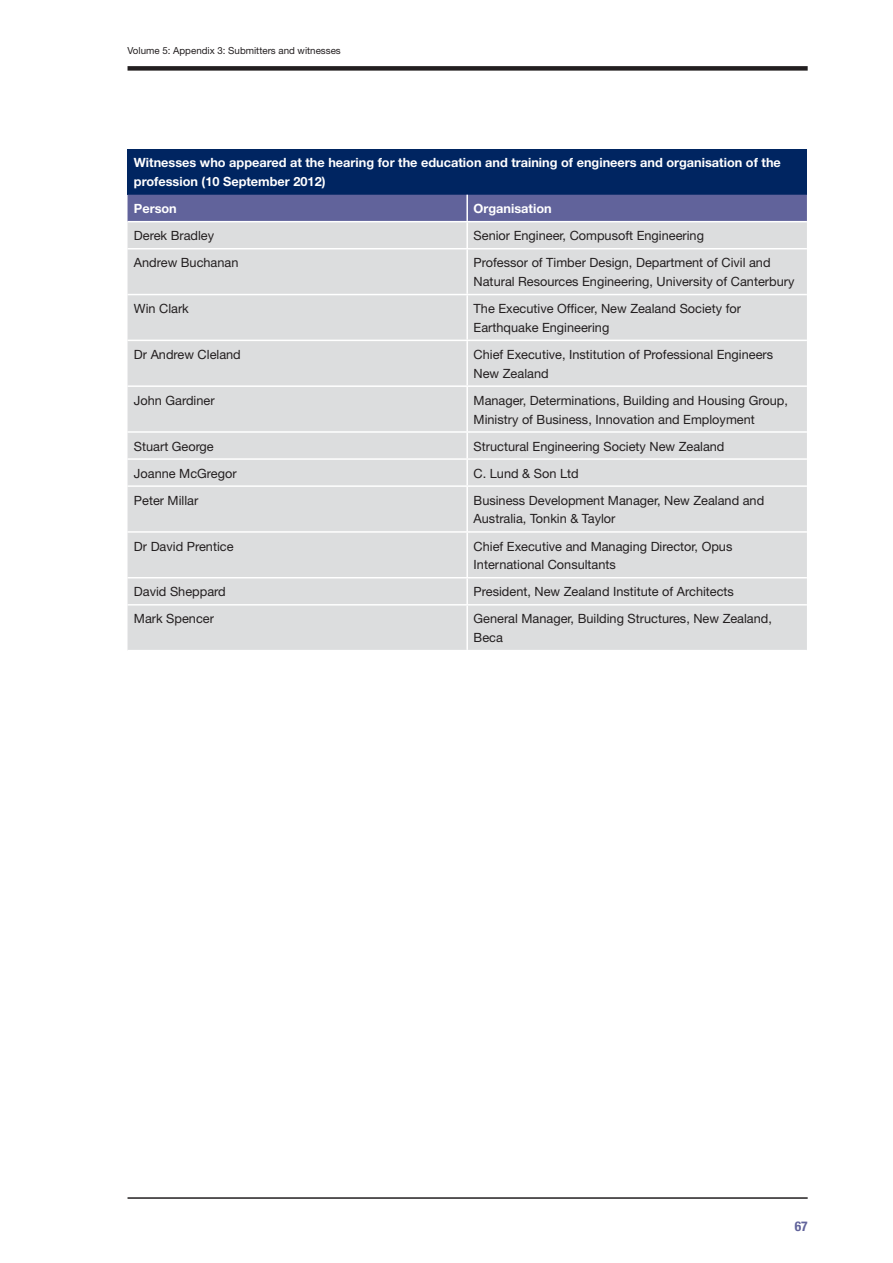
<style>
.page{position:relative;width:893px;height:1263px;background:#fff}
.page>*{position:absolute;margin:0;border:0;box-sizing:border-box;transform-origin:0 0}
.t1{font:700 condensed 13.5px "Helvetica Neue";color:#61639b}
.t2{font:12.75px/18.8px "Helvetica Neue";color:#231f20}
.t3{font:700 12.75px/18.8px "Helvetica Neue";color:#fff}
.t4{font:9.75px "Helvetica Neue";color:#231f20}
</style>
<div class="page">
<div style="left:128px;top:66px;width:680px;height:5px;background:#231f20"></div>
<hr style="left:128px;top:1197px;width:680px;height:2px;background:#231f20">
<div style="left:128px;top:149px;width:679px;height:46px;background:#002561"></div>
<div style="left:128px;top:195px;width:679px;height:26px;background:#61639b"></div>
<div style="left:128px;top:222px;width:679px;height:428px;background:#dcddde"></div>
<hr style="left:466px;top:195px;width:2px;height:26px;background:#fff">
<hr style="left:466px;top:222px;width:2px;height:26px;background:#fff">
<hr style="left:128px;top:248px;width:679px;height:1px;background:#fff">
<hr style="left:466px;top:249px;width:2px;height:45px;background:#fff">
<hr style="left:128px;top:294px;width:679px;height:1px;background:#fff">
<hr style="left:466px;top:295px;width:2px;height:45px;background:#fff">
<hr style="left:128px;top:340px;width:679px;height:1px;background:#fff">
<hr style="left:466px;top:341px;width:2px;height:44px;background:#fff">
<hr style="left:128px;top:385px;width:679px;height:2px;background:#fff">
<hr style="left:466px;top:387px;width:2px;height:44px;background:#fff">
<hr style="left:128px;top:431px;width:679px;height:2px;background:#fff">
<hr style="left:466px;top:433px;width:2px;height:25px;background:#fff">
<hr style="left:128px;top:458px;width:679px;height:2px;background:#fff">
<hr style="left:466px;top:460px;width:2px;height:25px;background:#fff">
<hr style="left:128px;top:485px;width:679px;height:2px;background:#fff">
<hr style="left:466px;top:487px;width:2px;height:44px;background:#fff">
<hr style="left:128px;top:531px;width:679px;height:2px;background:#fff">
<hr style="left:466px;top:533px;width:2px;height:44px;background:#fff">
<hr style="left:128px;top:577px;width:679px;height:1px;background:#fff">
<hr style="left:466px;top:578px;width:2px;height:26px;background:#fff">
<hr style="left:128px;top:604px;width:679px;height:2px;background:#fff">
<hr style="left:466px;top:606px;width:2px;height:44px;background:#fff">
<p class="t4" style="left:128px;top:47px;width:215px">Volume 5: Appendix 3: Submitters and witnesses</p>
<p class="t3" style="left:134px;top:155px;width:648px">Witnesses who appeared at the hearing for the education and training of engineers and organisation of the profession (10 September 2012)</p>
<p class="t3" style="left:134px;top:200px;width:44px">Person</p>
<p class="t3" style="left:474px;top:200px;width:80px">Organisation</p>
<p class="t2" style="left:134px;top:228px;width:82px">Derek Bradley</p>
<p class="t2" style="left:474px;top:228px;width:232px">Senior Engineer, Compusoft Engineering</p>
<p class="t2" style="left:134px;top:255px;width:106px">Andrew Buchanan</p>
<p class="t2" style="left:474px;top:255px;width:322px">Professor of Timber Design, Department of Civil and<br>Natural Resources Engineering, University of Canterbury</p>
<p class="t2" style="left:134px;top:300px;width:56px">Win Clark</p>
<p class="t2" style="left:474px;top:300px;width:269px">The Executive Officer, New Zealand Society for<br>Earthquake Engineering</p>
<p class="t2" style="left:134px;top:346px;width:108px">Dr Andrew Cleland</p>
<p class="t2" style="left:474px;top:346px;width:301px">Chief Executive, Institution of Professional Engineers<br>New Zealand</p>
<p class="t2" style="left:134px;top:392px;width:82px">John Gardiner</p>
<p class="t2" style="left:474px;top:392px;width:316px">Manager, Determinations, Building and Housing Group,<br>Ministry of Business, Innovation and Employment</p>
<p class="t2" style="left:134px;top:438px;width:81px">Stuart George</p>
<p class="t2" style="left:474px;top:438px;width:252px">Structural Engineering Society New Zealand</p>
<p class="t2" style="left:134px;top:465px;width:104px">Joanne McGregor</p>
<p class="t2" style="left:474px;top:465px;width:107px">C. Lund &amp; Son Ltd</p>
<p class="t2" style="left:134px;top:492px;width:66px">Peter Millar</p>
<p class="t2" style="left:474px;top:492px;width:292px">Business Development Manager, New Zealand and<br>Australia, Tonkin &amp; Taylor</p>
<p class="t2" style="left:134px;top:538px;width:101px">Dr David Prentice</p>
<p class="t2" style="left:474px;top:538px;width:260px">Chief Executive and Managing Director, Opus<br>International Consultants</p>
<p class="t2" style="left:134px;top:584px;width:93px">David Sheppard</p>
<p class="t2" style="left:474px;top:584px;width:262px">President, New Zealand Institute of Architects</p>
<p class="t2" style="left:134px;top:611px;width:82px">Mark Spencer</p>
<p class="t2" style="left:474px;top:611px;width:300px">General Manager, Building Structures, New Zealand,<br>Beca</p>
<p class="t1" style="left:795px;top:1221px;width:14px">67</p>
</div>
